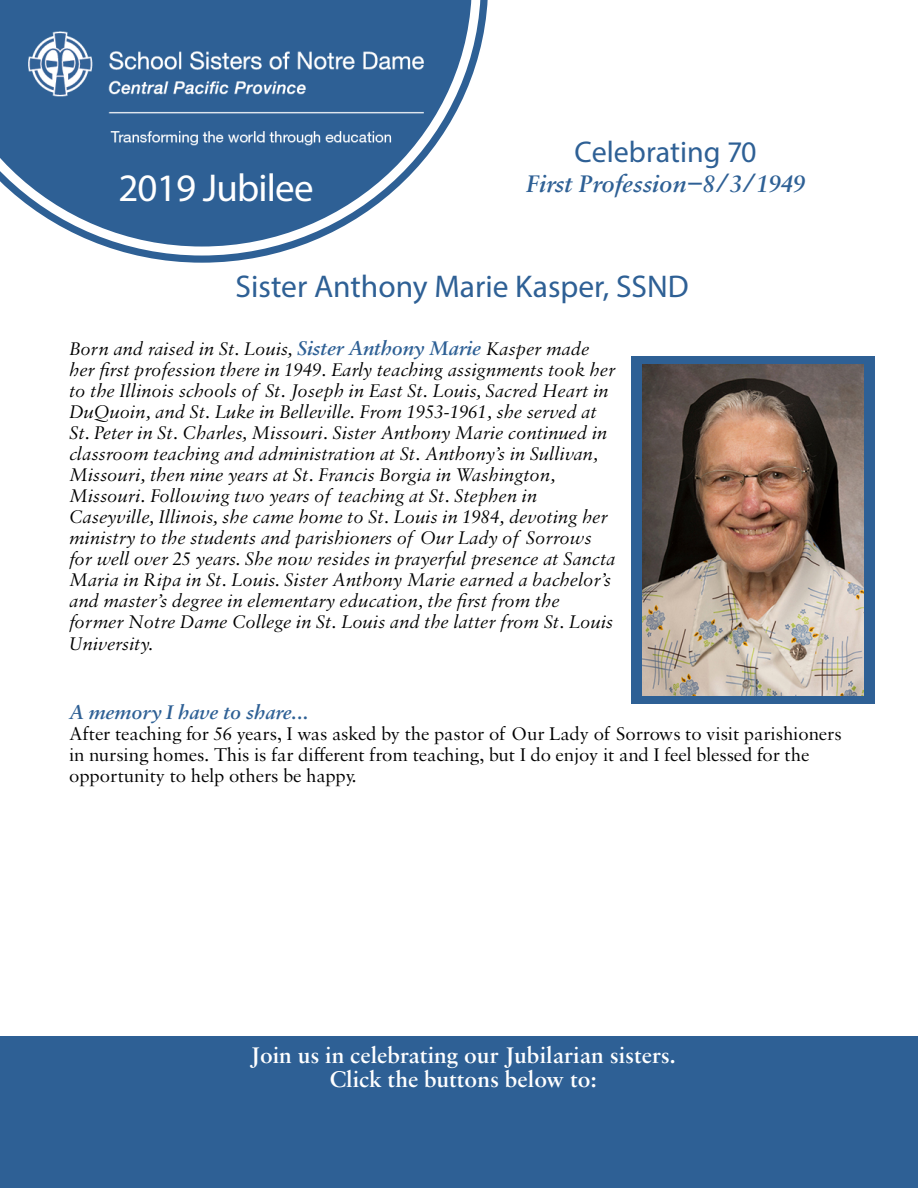
<style>
.page{position:relative;width:918px;height:1188px;background:#fff}
.page>*{position:absolute;margin:0;border:0;box-sizing:border-box;transform-origin:0 0}
.t1{font:39px "Myriad Pro";letter-spacing:-.02em;color:#fff}
.t2{font:31.5px "Myriad Pro";color:#2e6095}
.t3{font:30px "Myriad Pro";color:#2e6095}
.t4{font:italic 600 25.5px "Sabon MT Pro";color:#2e6095}
.t5{font:600 24px/24px "Sabon MT Pro";color:#fff;text-align:center}
.t6{font:italic 600 21px "Sabon MT Pro";color:#2e6095}
.t7{font:italic 19.5px/21px "Sabon MT Pro";letter-spacing:-.005em;color:#000}
.t8{font:19.5px/21px "Sabon MT Pro";letter-spacing:-.005em;color:#000}
.s1{font-weight:600;font-size:21px;color:#2e6095}
</style>
<div class="page">
<div style="left:632px;top:356px;width:243px;height:348px;background:#2e6095"></div>
<img style="left:643px;top:365px;width:221px;height:331px">
<div style="left:0;top:1037px;width:918px;height:151px;background:#2e6095"></div>
<svg style="left:140px;top:0;width:348px;height:263px"></svg>
<svg style="left:0;top:0;width:481px;height:256px"></svg>
<div style="left:443px;top:140px;width:445px;height:133px;background:#fff"></div>
<img style="left:28px;top:32px;width:395px;height:113px">
<h1 class="t1" style="left:118px;top:163px;width:197px">2019 Jubilee</h1>
<h3 class="t3" style="left:574px;top:133px;width:184px">Celebrating 70</h3>
<h3 class="t4" style="left:526px;top:169px;width:281px">First Profession−8/3/1949</h3>
<h2 class="t2" style="left:236px;top:267px;width:455px">Sister Anthony Marie Kasper, SSND</h2>
<p class="t7" style="left:69px;top:338px;width:548px">Born and raised in St. Louis, <span class="s1">Sister Anthony Marie</span> Kasper made her first profession there in 1949. Early teaching assignments took her to the Illinois schools of St. Joseph in East St. Louis, Sacred Heart in DuQuoin, and St. Luke in Belleville. From 1953-1961, she served at St. Peter in St. Charles, Missouri. Sister Anthony Marie continued in classroom teaching and administration at St. Anthony’s in Sullivan, Missouri, then nine years at St. Francis Borgia in Washington, Missouri. Following two years of teaching at St. Stephen in Caseyville, Illinois, she came home to St. Louis in 1984, devoting her ministry to the students and parishioners of Our Lady of Sorrows for well over 25 years. She now resides in prayerful presence at Sancta Maria in Ripa in St. Louis. Sister Anthony Marie earned a bachelor’s and master’s degree in elementary education, the first from the former Notre Dame College in St. Louis and the latter from St. Louis University.</p>
<p class="t6" style="left:69px;top:699px;width:240px">A memory I have to share...</p>
<p class="t8" style="left:69px;top:722px;width:774px">After teaching for 56 years, I was asked by the pastor of Our Lady of Sorrows to visit parishioners in nursing homes. This is far different from teaching, but I do enjoy it and I feel blessed for the opportunity to help others be happy.</p>
<p class="t5" style="left:250px;top:1043px;width:427px">Join us in celebrating our Jubilarian sisters.<br>Click the buttons below to:</p>
</div>
